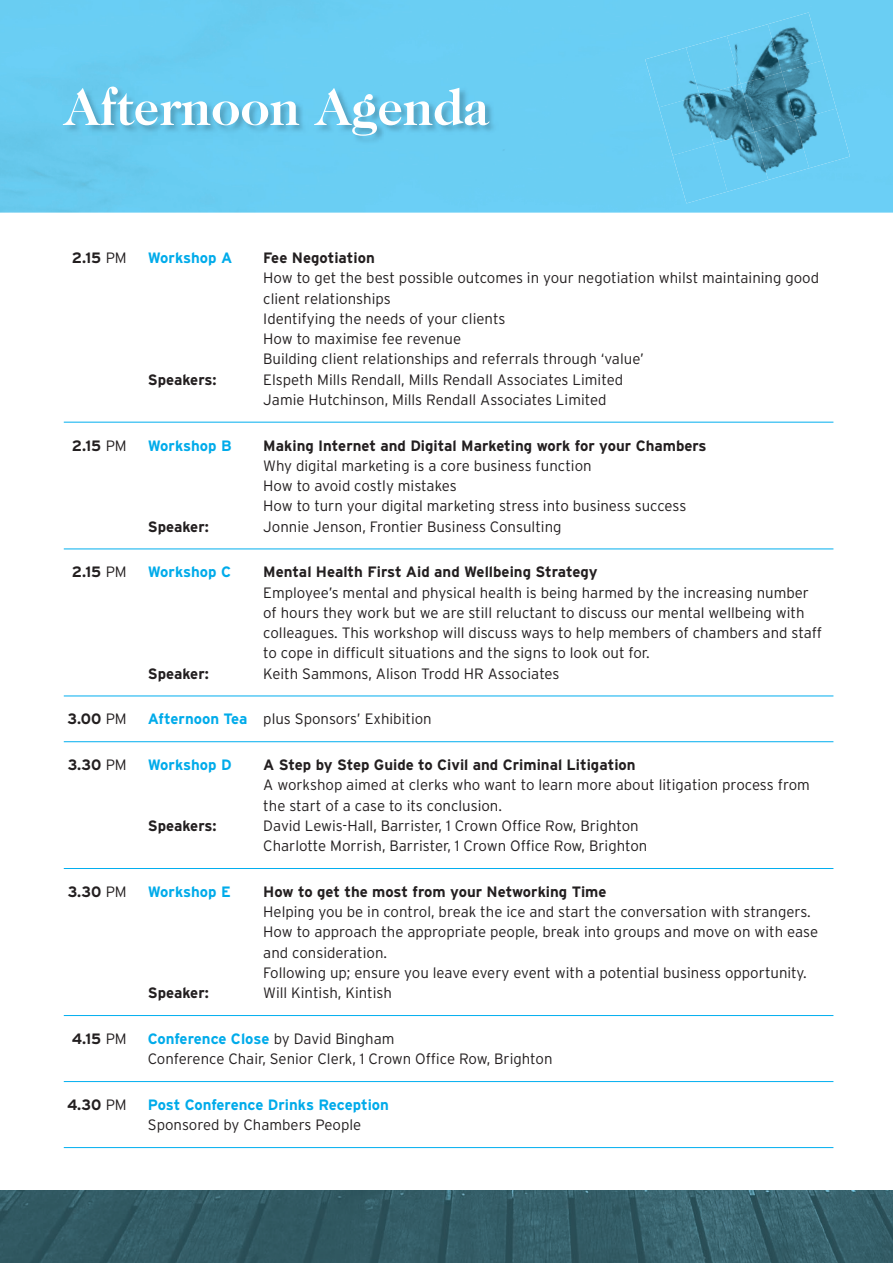
<style>
.page{position:relative;width:893px;height:1263px;background:#fff}
.page>*{position:absolute;margin:0;border:0;box-sizing:border-box;transform-origin:0 0}
.t1{font:700 51px "Caslon Two Twenty Four";color:#fff}
.t2{font:300 15px/20.2px "Interstate";color:#231f20}
.t3{font:700 15px "Interstate";color:#231f20}
.t4{font:700 15px "Interstate";color:#00abea}
.s1{font-weight:300}
.s2{font-weight:700;color:#00abea}
</style>
<div class="page">
<div style="left:0;top:0;width:893px;height:213px;background:#6acef3"></div>
<img style="left:63px;top:86px;width:435px;height:59px">
<hr style="left:64px;top:422px;width:769px;height:1px;background:#00aeef">
<hr style="left:64px;top:548px;width:769px;height:1px;background:#00aeef">
<hr style="left:64px;top:696px;width:769px;height:1px;background:#00aeef">
<hr style="left:64px;top:741px;width:769px;height:1px;background:#00aeef">
<hr style="left:64px;top:868px;width:769px;height:1px;background:#00aeef">
<hr style="left:64px;top:1015px;width:769px;height:1px;background:#00aeef">
<hr style="left:64px;top:1081px;width:769px;height:1px;background:#00aeef">
<hr style="left:64px;top:1147px;width:769px;height:1px;background:#00aeef">
<img style="left:0;top:1191px;width:893px;height:72px">
<img style="left:768px;top:12px;width:54px;height:48px">
<img style="left:727px;top:24px;width:55px;height:48px">
<img style="left:686px;top:36px;width:55px;height:48px">
<div style="left:645px;top:48px;width:55px;height:59px;background:#69ccf2"></div>
<img style="left:781px;top:60px;width:55px;height:48px">
<img style="left:741px;top:72px;width:54px;height:48px">
<img style="left:700px;top:84px;width:54px;height:48px">
<img style="left:659px;top:96px;width:55px;height:59px">
<img style="left:795px;top:108px;width:55px;height:60px">
<img style="left:754px;top:120px;width:55px;height:60px">
<img style="left:713px;top:132px;width:55px;height:60px">
<div style="left:673px;top:144px;width:54px;height:59px;background:#69cdf4"></div>
<h1 class="t1" style="left:64px;top:78px;width:427px">Afternoon Agenda</h1>
<p class="t3" style="left:72px;top:249px;width:56px">2.15 <span class="s1">PM</span></p>
<p class="t4" style="left:148px;top:249px;width:86px">Workshop A</p>
<p class="t3" style="left:263px;top:249px;width:113px">Fee Negotiation</p>
<p class="t2" style="left:263px;top:268px;width:557px">How to get the best possible outcomes in your negotiation whilst maintaining good client relationships<br>Identifying the needs of your clients<br>How to maximise fee revenue<br>Building client relationships and referrals through ‘value’</p>
<p class="t3" style="left:148px;top:371px;width:70px">Speakers:</p>
<p class="t2" style="left:263px;top:369px;width:361px">Elspeth Mills Rendall, Mills Rendall Associates Limited<br>Jamie Hutchinson, Mills Rendall Associates Limited</p>
<p class="t3" style="left:72px;top:437px;width:56px">2.15 <span class="s1">PM</span></p>
<p class="t4" style="left:148px;top:437px;width:85px">Workshop B</p>
<p class="t3" style="left:263px;top:437px;width:445px">Making Internet and Digital Marketing work for your Chambers</p>
<p class="t2" style="left:263px;top:455px;width:425px">Why digital marketing is a core business function<br>How to avoid costly mistakes<br>How to turn your digital marketing stress into business success</p>
<p class="t3" style="left:148px;top:518px;width:63px">Speaker:</p>
<p class="t2" style="left:263px;top:516px;width:300px">Jonnie Jenson, Frontier Business Consulting</p>
<p class="t3" style="left:72px;top:564px;width:56px">2.15 <span class="s1">PM</span></p>
<p class="t4" style="left:148px;top:564px;width:85px">Workshop C</p>
<p class="t3" style="left:263px;top:564px;width:336px">Mental Health First Aid and Wellbeing Strategy</p>
<p class="t2" style="left:263px;top:582px;width:560px">Employee’s mental and physical health is being harmed by the increasing number of hours they work but we are still reluctant to discuss our mental wellbeing with colleagues. This workshop will discuss ways to help members of chambers and staff to cope in difficult situations and the signs to look out for.</p>
<p class="t3" style="left:148px;top:665px;width:63px">Speaker:</p>
<p class="t2" style="left:263px;top:663px;width:298px">Keith Sammons, Alison Trodd HR Associates</p>
<p class="t3" style="left:68px;top:711px;width:61px">3.00 <span class="s1">PM</span></p>
<p class="t2" style="left:148px;top:709px;width:285px"><span class="s2">Afternoon Tea</span> plus Sponsors’ Exhibition</p>
<p class="t3" style="left:68px;top:756px;width:60px">3.30 <span class="s1">PM</span></p>
<p class="t4" style="left:148px;top:756px;width:85px">Workshop D</p>
<p class="t3" style="left:263px;top:756px;width:374px">A Step by Step Guide to Civil and Criminal Litigation</p>
<p class="t2" style="left:263px;top:775px;width:548px">A workshop aimed at clerks who want to learn more about litigation process from the start of a case to its conclusion.</p>
<p class="t3" style="left:148px;top:817px;width:70px">Speakers:</p>
<p class="t2" style="left:263px;top:815px;width:386px">David Lewis-Hall, Barrister, 1 Crown Office Row, Brighton<br>Charlotte Morrish, Barrister, 1 Crown Office Row, Brighton</p>
<p class="t3" style="left:68px;top:883px;width:60px">3.30 <span class="s1">PM</span></p>
<p class="t4" style="left:148px;top:883px;width:84px">Workshop E</p>
<p class="t3" style="left:263px;top:883px;width:345px">How to get the most from your Networking Time</p>
<p class="t2" style="left:263px;top:902px;width:556px">Helping you be in control, break the ice and start the conversation with strangers.<br>How to approach the appropriate people, break into groups and move on with ease and consideration.<br>Following up; ensure you leave every event with a potential business opportunity.</p>
<p class="t3" style="left:148px;top:984px;width:63px">Speaker:</p>
<p class="t2" style="left:263px;top:983px;width:130px">Will Kintish, Kintish</p>
<p class="t3" style="left:72px;top:1030px;width:56px">4.15 <span class="s1">PM</span></p>
<p class="t2" style="left:148px;top:1028px;width:406px"><span class="s2">Conference Close</span> by David Bingham<br>Conference Chair, Senior Clerk, 1 Crown Office Row, Brighton</p>
<p class="t3" style="left:67px;top:1096px;width:61px">4.30 <span class="s1">PM</span></p>
<p class="t4" style="left:148px;top:1096px;width:243px">Post Conference Drinks Reception</p>
<p class="t2" style="left:148px;top:1115px;width:215px">Sponsored by Chambers People</p>
</div>
